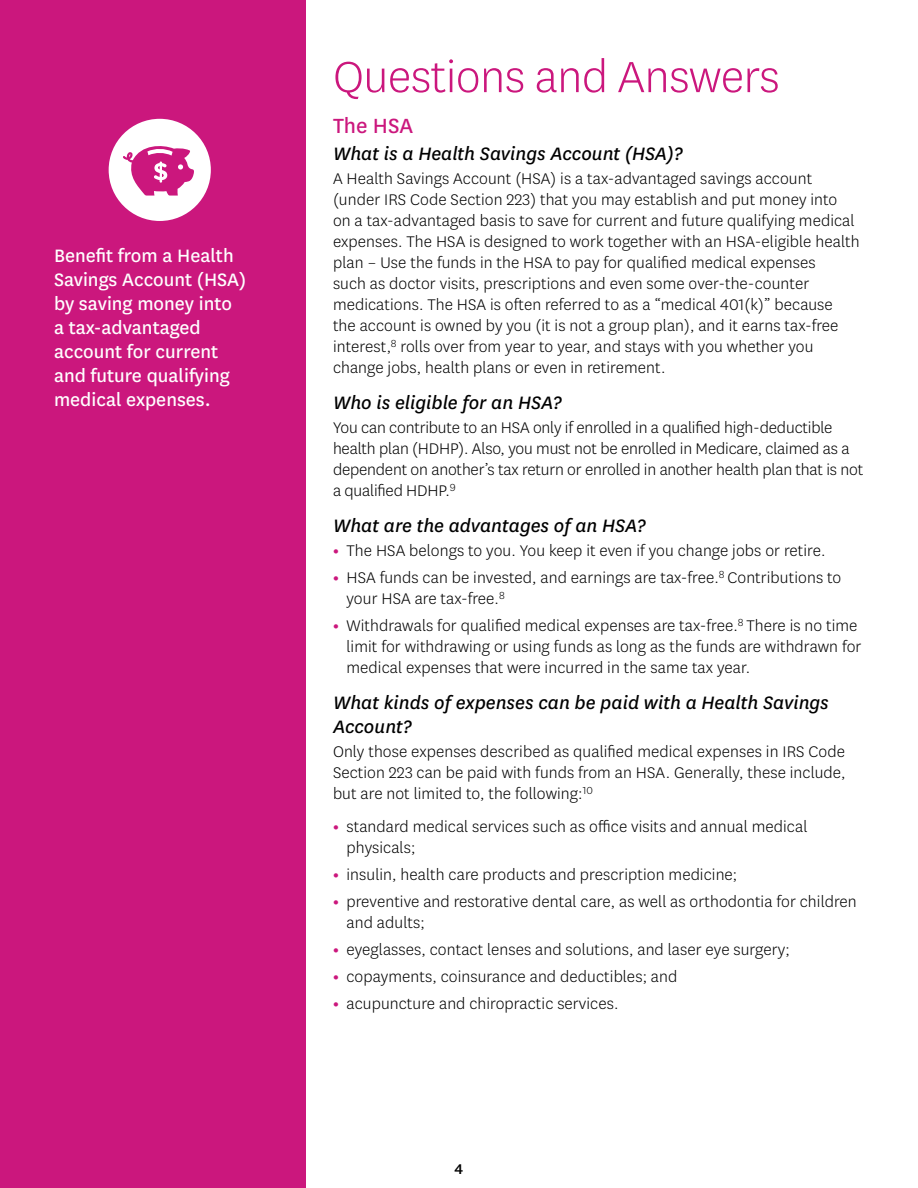
<style>
.page{position:relative;width:918px;height:1188px;background:#fff}
.page>*{position:absolute;margin:0;border:0;box-sizing:border-box;transform-origin:0 0}
.t1{font:300 51px "Centene Sans";letter-spacing:-.01em;color:#cb177d}
.t2{font:24px "Centene Sans";color:#cb177d}
.t3{font:italic 21px/24px "Centene Sans";color:#000}
.t4{font:21px/24px "Centene Sans";color:#fff}
.t5{font:300 18px/21px "Centene Sans";letter-spacing:.005em;color:#000}
.t6{font:500 16.5px "Centene Sans";color:#000}
.s1{font-weight:700;color:#cb177d}
</style>
<div class="page">
<div style="left:0;top:0;width:306px;height:1188px;background:#cb177d"></div>
<svg style="left:109px;top:119px;width:102px;height:102px"></svg>
<p class="t4" style="left:54px;top:242px;width:194px">Benefit from a Health<br>Savings Account (HSA) by saving money into a tax-advantaged account for current and future qualifying medical expenses.</p>
<h2 class="t1" style="left:333px;top:45px;width:448px">Questions and Answers</h2>
<h3 class="t2" style="left:333px;top:109px;width:82px">The HSA</h3>
<h4 class="t3" style="left:333px;top:140px;width:351px">What is a Health Savings Account (HSA)?</h4>
<p class="t5" style="left:333px;top:167px;width:528px">A Health Savings Account (HSA) is a tax-advantaged savings account (under IRS Code Section 223) that you may establish and put money into on a tax-advantaged basis to save for current and future qualifying medical expenses. The HSA is designed to work together with an HSA-eligible health plan – Use the funds in the HSA to pay for qualified medical expenses<br>such as doctor visits, prescriptions and even some over-the-counter medications. The HSA is often referred to as a “medical 401(k)” because the account is owned by you (it is not a group plan), and it earns tax-free interest,<sup>8</sup> rolls over from year to year, and stays with you whether you change jobs, health plans or even in retirement.</p>
<h4 class="t3" style="left:333px;top:389px;width:230px">Who is eligible for an HSA?</h4>
<p class="t5" style="left:333px;top:416px;width:532px">You can contribute to an HSA only if enrolled in a qualified high-deductible health plan (HDHP). Also, you must not be enrolled in Medicare, claimed as a dependent on another’s tax return or enrolled in another health plan that is not a qualified HDHP.<sup>9</sup></p>
<h4 class="t3" style="left:333px;top:512px;width:314px">What are the advantages of an HSA?</h4>
<p class="t5" style="left:333px;top:539px;width:494px"><span class="s1">•</span> The HSA belongs to you. You keep it even if you change jobs or retire.</p>
<p class="t5" style="left:347px;top:566px;width:496px;text-indent:-14px"><span class="s1">•</span> HSA funds can be invested, and earnings are tax-free.<sup>8</sup> Contributions to your HSA are tax-free.<sup>8</sup></p>
<p class="t5" style="left:347px;top:614px;width:517px;text-indent:-14px"><span class="s1">•</span> Withdrawals for qualified medical expenses are tax-free.<sup>8</sup> There is no time limit for withdrawing or using funds as long as the funds are withdrawn for medical expenses that were incurred in the same tax year.</p>
<h4 class="t3" style="left:333px;top:689px;width:497px">What kinds of expenses can be paid with a Health Savings<br>Account?</h4>
<p class="t5" style="left:333px;top:740px;width:514px;text-align:justify">Only those expenses described as qualified medical expenses in IRS Code Section 223 can be paid with funds from an HSA. Generally, these include, but are not limited to, the following:<sup>10</sup></p>
<p class="t5" style="left:346px;top:815px;width:462px;text-indent:-14px"><span class="s1">•</span> standard medical services such as office visits and annual medical physicals;</p>
<p class="t5" style="left:333px;top:863px;width:406px"><span class="s1">•</span> insulin, health care products and prescription medicine;</p>
<p class="t5" style="left:346px;top:890px;width:512px;text-indent:-14px"><span class="s1">•</span> preventive and restorative dental care, as well as orthodontia for children and adults;</p>
<p class="t5" style="left:333px;top:938px;width:458px"><span class="s1">•</span> eyeglasses, contact lenses and solutions, and laser eye surgery;</p>
<p class="t5" style="left:333px;top:965px;width:346px"><span class="s1">•</span> copayments, coinsurance and deductibles; and</p>
<p class="t5" style="left:333px;top:992px;width:287px"><span class="s1">•</span> acupuncture and chiropractic services.</p>
<p class="t6" style="left:455px;top:1157px;width:10px">4</p>
</div>
